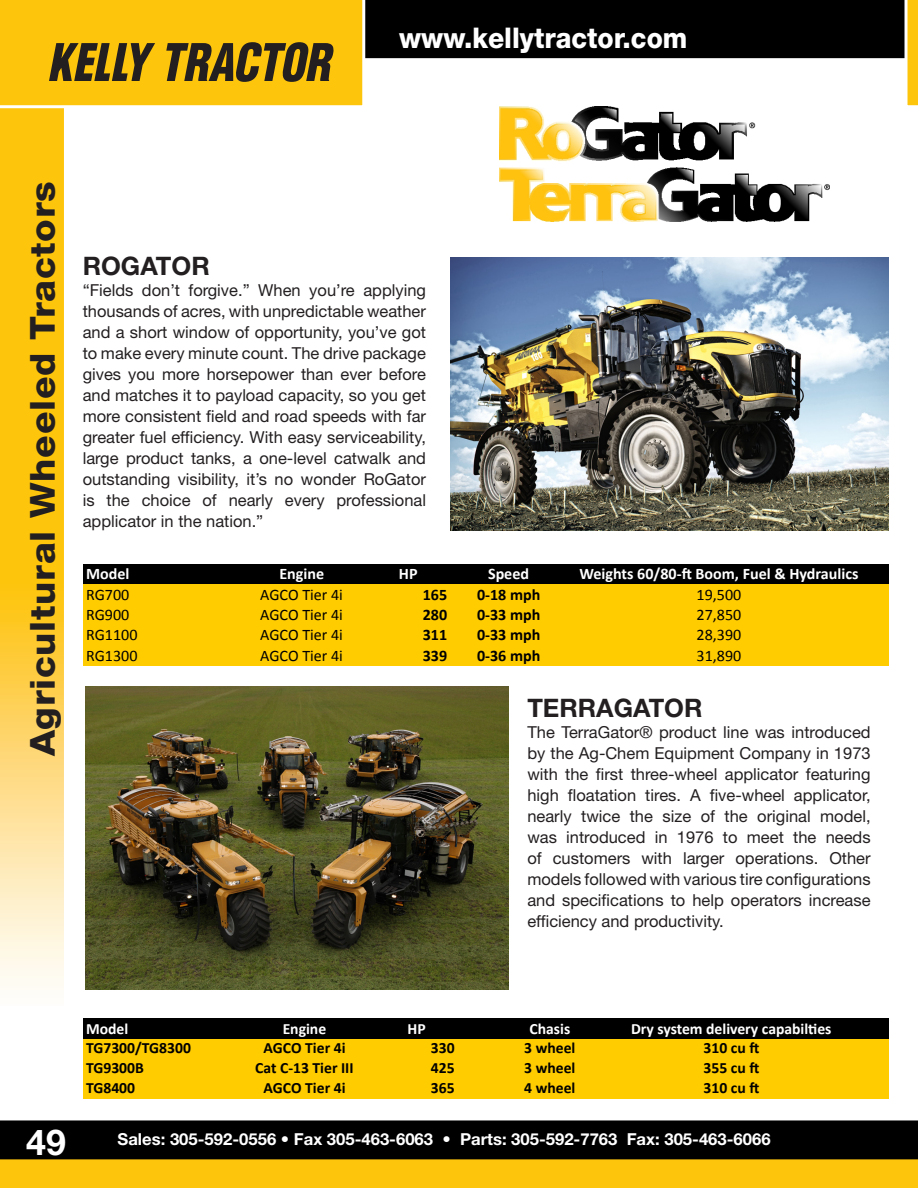
<style>
.page{position:relative;width:918px;height:1188px;background:#fff}
.page>*{position:absolute;margin:0;border:0;box-sizing:border-box;transform-origin:0 0}
.t1{font:700 35.7px "Helvetica Neue LT Std";color:#fff}
.t2{font:800 34.5px "Helvetica Neue LT Std";letter-spacing:.02em;color:#231f20;scale:1.07 1}
.t3{font:800 28.5px "Helvetica Neue LT Std";color:#fff;scale:.93 1}
.t4{font:700 25.5px "Helvetica Neue LT Std";color:#231f20}
.t5{font:16.5px/21px "Helvetica Neue LT Std";color:#231f20;text-align:justify}
.t6{font:700 16.5px "Helvetica Neue LT Std";color:#fff}
.t7{font:700 16.05px/20.4px "Calibri";color:#fff;text-align:center}
.t8{font:16.05px "Calibri";color:#000}
.t9{font:700 16.05px "Calibri";color:#000}
.t10{font:700 15.6px "Calibri";color:#000}
.t11{font:700 15.6px/20px "Calibri";color:#fff;text-align:center}
.s1{font-weight:400;color:#000}
.s2{color:#000}
</style>
<div class="page">
<img style="left:0;top:0;width:905px;height:1188px">
<svg style="left:0;top:0;width:365px;height:108px;background:#dcad17"></svg>
<img style="left:905px;top:1120px;width:13px;height:68px">
<svg style="left:907px;top:0;width:11px;height:106px"></svg>
<img style="left:451px;top:257px;width:438px;height:274px">
<img style="left:499px;top:106px;width:331px;height:116px">
<div style="left:83px;top:564px;width:478px;height:20px;background:#000"></div>
<div style="left:83px;top:584px;width:478px;height:82px;background:#fc0"></div>
<div style="left:548px;top:564px;width:341px;height:20px;background:#000"></div>
<div style="left:548px;top:584px;width:341px;height:82px;background:#fc0"></div>
<div style="left:83px;top:1019px;width:554px;height:20px;background:#000"></div>
<div style="left:83px;top:1039px;width:554px;height:59px;background:#fc0"></div>
<div style="left:607px;top:1019px;width:282px;height:20px;background:#000"></div>
<div style="left:607px;top:1039px;width:282px;height:59px;background:#fc0"></div>
<img style="left:86px;top:686px;width:422px;height:304px">
<p class="t3" style="left:399px;top:21px;width:311px">www.kellytractor.com</p>
<p class="t2" style="left:22px;top:756px;width:539px;rotate:-90deg">Agricultural Wheeled Tractors</p>
<p class="t4" style="left:83px;top:251px;width:129px">ROGATOR</p>
<p class="t5" style="left:83px;top:280px;width:345px">“Fields don’t forgive.” When you’re applying thousands of acres, with unpredictable weather and a short window of opportunity, you’ve got to make every minute count. The drive package gives you more horsepower than ever before and matches it to payload capacity, so you get more consistent field and road speeds with far greater fuel efficiency. With easy serviceability, large product tanks, a one-level catwalk and outstanding visibility, it’s no wonder RoGator is the choice of nearly every professional applicator in the nation.”</p>
<p class="t7" style="left:86px;top:563px;width:45px">Model</p>
<p class="t7" style="left:279px;top:563px;width:46px">Engine</p>
<p class="t7" style="left:399px;top:563px;width:20px">HP</p>
<p class="t7" style="left:488px;top:563px;width:43px">Speed</p>
<p class="t8" style="left:86px;top:584px;width:45px">RG700</p>
<p class="t8" style="left:260px;top:584px;width:84px">AGCO Tier 4i</p>
<p class="t9" style="left:423px;top:584px;width:26px">165</p>
<p class="t9" style="left:477px;top:584px;width:65px">0--‐18 mph</p>
<p class="t8" style="left:86px;top:605px;width:45px">RG900</p>
<p class="t8" style="left:260px;top:605px;width:84px">AGCO Tier 4i</p>
<p class="t9" style="left:423px;top:605px;width:26px">280</p>
<p class="t9" style="left:477px;top:605px;width:65px">0--‐33 mph</p>
<p class="t8" style="left:86px;top:625px;width:53px">RG1100</p>
<p class="t8" style="left:260px;top:625px;width:84px">AGCO Tier 4i</p>
<p class="t9" style="left:423px;top:625px;width:26px">311</p>
<p class="t9" style="left:477px;top:625px;width:65px">0--‐33 mph</p>
<p class="t8" style="left:86px;top:646px;width:53px">RG1300</p>
<p class="t8" style="left:260px;top:646px;width:84px">AGCO Tier 4i</p>
<p class="t9" style="left:423px;top:646px;width:26px">339</p>
<p class="t9" style="left:477px;top:646px;width:65px">0--‐36 mph</p>
<p class="t7" style="left:579px;top:563px;width:281px">Weights 60/80--‐A Boom, Fuel &amp; Hydraulics<br><span class="s1">19,500<br>27,850<br>28,390<br>31,890</span></p>
<p class="t4" style="left:527px;top:692px;width:177px">TERRAGATOR</p>
<p class="t5" style="left:527px;top:721px;width:345px">The TerraGator® product line was introduced by the Ag-Chem Equipment Company in 1973 with the first three-wheel applicator featuring high floatation tires. A five-wheel applicator, nearly twice the size of the original model, was introduced in 1976 to meet the needs of customers with larger operations. Other models followed with various tire configurations and specifications to help operators increase efficiency and productivity.</p>
<p class="t1" style="left:26px;top:1120px;width:41px">49</p>
<p class="t11" style="left:86px;top:1018px;width:44px">Model</p>
<p class="t11" style="left:283px;top:1018px;width:45px">Engine</p>
<p class="t11" style="left:408px;top:1018px;width:20px">HP</p>
<p class="t11" style="left:530px;top:1018px;width:42px">Chasis</p>
<p class="t10" style="left:86px;top:1039px;width:106px">TG7300/TG8300</p>
<p class="t10" style="left:264px;top:1039px;width:83px">AGCO Tier 4i</p>
<p class="t10" style="left:431px;top:1039px;width:25px">330</p>
<p class="t10" style="left:524px;top:1039px;width:53px">3 wheel</p>
<p class="t10" style="left:86px;top:1059px;width:59px">TG9300B</p>
<p class="t10" style="left:255px;top:1059px;width:100px">Cat C--‐13 Tier III</p>
<p class="t10" style="left:431px;top:1059px;width:25px">425</p>
<p class="t10" style="left:524px;top:1059px;width:53px">3 wheel</p>
<p class="t10" style="left:86px;top:1078px;width:51px">TG8400</p>
<p class="t10" style="left:264px;top:1078px;width:83px">AGCO Tier 4i</p>
<p class="t10" style="left:431px;top:1078px;width:25px">365</p>
<p class="t10" style="left:524px;top:1078px;width:53px">4 wheel</p>
<p class="t11" style="left:631px;top:1018px;width:202px">Dry system delivery capabilMes<br><span class="s2">310 cu O<br>355 cu O<br>310 cu O</span></p>
<p class="t6" style="left:118px;top:1129px;width:655px">Sales: 305-592-0556 • Fax 305-463-6063 • Parts: 305-592-7763 Fax: 305-463-6066</p>
</div>
